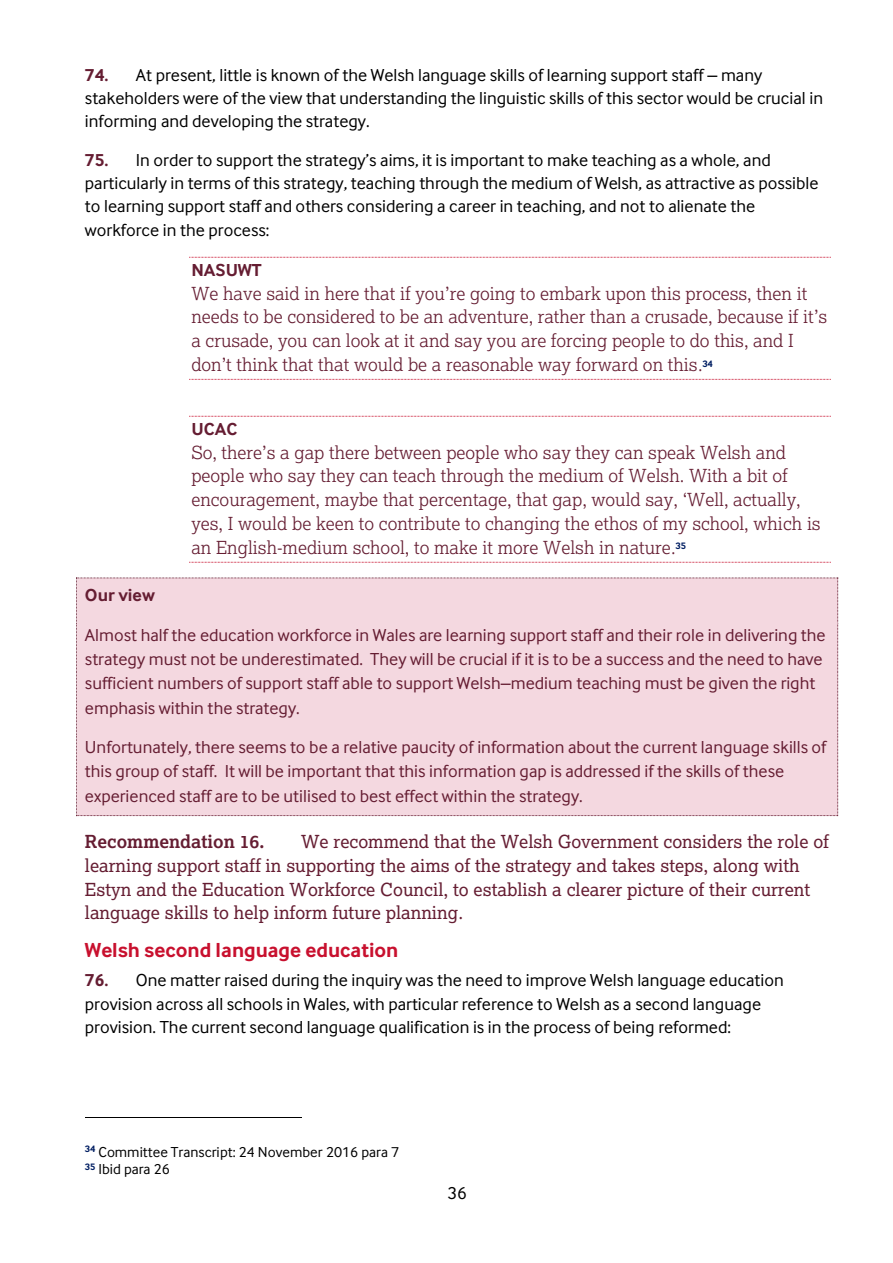
<style>
.page{position:relative;width:893px;height:1263px;background:#fff}
.page>*{position:absolute;margin:0;border:0;box-sizing:border-box;transform-origin:0 0}
.t1{font:700 21px "Cynulliad Sans";color:#c8102e}
.t2{font:18px/23.2px "Cynulliad Sans";color:#000}
.t3{font:18px/23.9px "Cynulliad Serif Lt";color:#651d32}
.t4{font:18px/24.3px "Cynulliad Sans";color:#651d32}
.t5{font:18px/23.7px "Cynulliad Serif";color:#651d32}
.t6{font:700 18px "Cynulliad Serif";color:#651d32}
.t7{font:700 18px "Cynulliad Sans";color:#651d32}
.t8{font:15px "Cynulliad Sans";color:#000}
.s1{font-weight:700;color:#651d32}
.s2{font-family:"Cynulliad Sans";font-weight:700}
</style>
<div class="page">
<svg style="left:189px;top:257px;width:642px;height:1px"></svg>
<svg style="left:189px;top:379px;width:642px;height:1px"></svg>
<svg style="left:189px;top:416px;width:642px;height:1px"></svg>
<svg style="left:189px;top:562px;width:642px;height:1px"></svg>
<div style="left:76px;top:578px;width:762px;height:238px;background:#f4d8e0"></div>
<hr style="left:85px;top:1117px;width:216px;height:1px;background:#000">
<p class="t2" style="left:85px;top:62px;width:740px"><span class="s1">74.</span> At present, little is known of the Welsh language skills of learning support staff – many stakeholders were of the view that understanding the linguistic skills of this sector would be crucial in informing and developing the strategy.</p>
<p class="t2" style="left:85px;top:147px;width:735px"><span class="s1">75.</span> In order to support the strategy’s aims, it is important to make teaching as a whole, and particularly in terms of this strategy, teaching through the medium of Welsh, as attractive as possible to learning support staff and others considering a career in teaching, and not to alienate the workforce in the process:</p>
<p class="t3" style="left:191px;top:257px;width:638px"><span class="s2">NASUWT<br></span>We have said in here that if you’re going to embark upon this process, then it needs to be considered to be an adventure, rather than a crusade, because if it’s a crusade, you can look at it and say you are forcing people to do this, and I don’t think that that would be a reasonable way forward on this.<sup>34</sup></p>
<p class="t3" style="left:191px;top:416px;width:631px"><span class="s2">UCAC<br></span>So, there’s a gap there between people who say they can speak Welsh and people who say they can teach through the medium of Welsh. With a bit of encouragement, maybe that percentage, that gap, would say, ‘Well, actually, yes, I would be keen to contribute to changing the ethos of my school, which is an English-medium school, to make it more Welsh in nature.<sup>35</sup></p>
<p class="t7" style="left:85px;top:584px;width:72px">Our view</p>
<p class="t4" style="left:85px;top:622px;width:742px">Almost half the education workforce in Wales are learning support staff and their role in delivering the strategy must not be underestimated. They will be crucial if it is to be a success and the need to have sufficient numbers of support staff able to support Welsh–medium teaching must be given the right emphasis within the strategy.</p>
<p class="t4" style="left:85px;top:734px;width:743px">Unfortunately, there seems to be a relative paucity of information about the current language skills of this group of staff. It will be important that this information gap is addressed if the skills of these experienced staff are to be utilised to best effect within the strategy.</p>
<p class="t6" style="left:85px;top:831px;width:181px">Recommendation 16.</p>
<p class="t5" style="left:85px;top:829px;width:746px;text-indent:216px">We recommend that the Welsh Government considers the role of learning support staff in supporting the aims of the strategy and takes steps, along with Estyn and the Education Workforce Council, to establish a clearer picture of their current language skills to help inform future planning.</p>
<p class="t1" style="left:85px;top:937px;width:315px">Welsh second language education</p>
<p class="t2" style="left:85px;top:968px;width:700px"><span class="s1">76.</span> One matter raised during the inquiry was the need to improve Welsh language education provision across all schools in Wales, with particular reference to Welsh as a second language provision. The current second language qualification is in the process of being reformed:</p>
<p class="t8" style="left:85px;top:1142px;width:316px"><sup>34</sup> Committee Transcript: 24 November 2016 para 7</p>
<p class="t8" style="left:85px;top:1160px;width:86px"><sup>35</sup> Ibid para 26</p>
<p class="t2" style="left:447px;top:1181px;width:21px">36</p>
</div>
